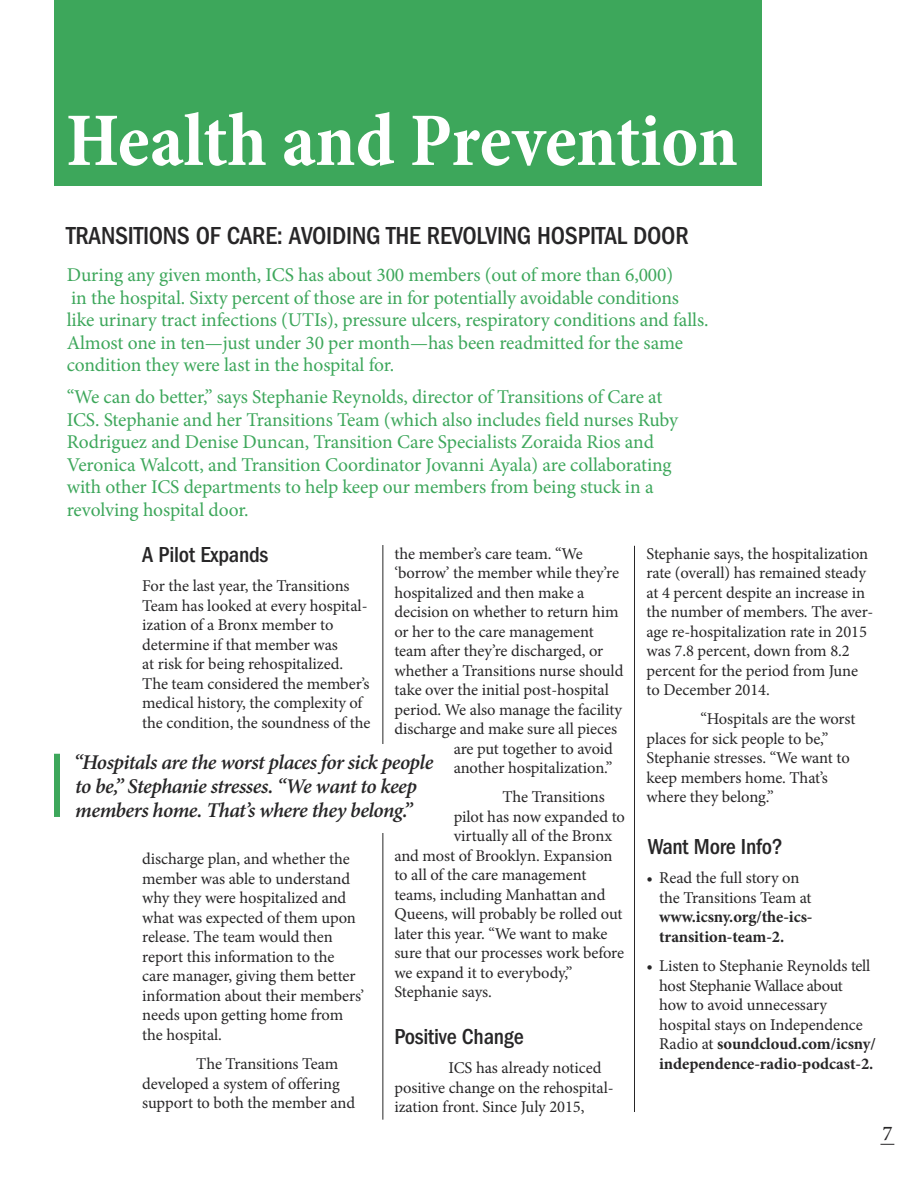
<style>
.page{position:relative;width:918px;height:1188px;background:#fff}
.page>*{position:absolute;margin:0;border:0;box-sizing:border-box;transform-origin:0 0}
.t1{font:700 condensed 76.5px "Minion Pro";letter-spacing:-.005em;color:#fff}
.t2{font:500 condensed 25.5px "ITC Franklin Gothic Std";letter-spacing:-.01em;color:#272627}
.t3{font:500 condensed 22.5px "ITC Franklin Gothic Std";letter-spacing:-.01em;color:#272627}
.t4{font:italic 600 21px/24px "Minion Pro";letter-spacing:-.025em;color:#272627}
.t5{font:500 21px "Minion Pro";color:#272627}
.t6{font:19.5px/22.5px "Minion Pro";letter-spacing:-.005em;color:#3da75b}
.t7{font:16.5px/19.5px "Minion Pro";letter-spacing:-.01em;color:#272627}
.t8{font:700 16.5px/19.5px "Minion Pro";letter-spacing:-.005em;color:#272627}
.s1{font-weight:700}
</style>
<div class="page">
<div style="left:54px;top:0;width:708px;height:186px;background:#3da75b"></div>
<hr style="left:382px;top:545px;width:1px;height:575px;background:#272627">
<svg style="left:880px;top:1144px;width:14px;height:1px"></svg>
<div style="left:54px;top:754px;width:6px;height:63px;background:#3da75b"></div>
<div style="left:62px;top:745px;width:386px;height:88px;background:#fff"></div>
<hr style="left:634px;top:546px;width:1px;height:566px;background:#272627">
<h1 class="t1" style="left:66px;top:112px;width:673px">Health and Prevention</h1>
<h2 class="t2" style="left:66px;top:227px;width:624px">TRANSITIONS OF CARE: AVOIDING THE REVOLVING HOSPITAL DOOR</h2>
<p class="t6" style="left:67px;top:265px;width:643px">During any given month, ICS has about 300 members (out of more than 6,000)<br>in the hospital. Sixty percent of those are in for potentially avoidable conditions<br>like urinary tract infections (UTIs), pressure ulcers, respiratory conditions and falls.<br>Almost one in ten—just under 30 per month—has been readmitted for the same condition they were last in the hospital for.</p>
<p class="t6" style="left:67px;top:388px;width:613px">“We can do better,” says Stephanie Reynolds, director of Transitions of Care at ICS. Stephanie and her Transitions Team (which also includes field nurses Ruby Rodriguez and Denise Duncan, Transition Care Specialists Zoraida Rios and Veronica Walcott, and Transition Coordinator Jovanni Ayala) are collaborating with other ICS departments to help keep our members from being stuck in a revolving hospital door.</p>
<p class="t7" style="left:394px;top:545px;width:190px">the member’s care team. “We</p>
<p class="t7" style="left:394px;top:565px;width:226px">‘borrow’ the member while they’re</p>
<p class="t7" style="left:394px;top:584px;width:192px">hospitalized and then make a</p>
<p class="t7" style="left:394px;top:604px;width:226px">decision on whether to return him</p>
<p class="t7" style="left:394px;top:623px;width:201px">or her to the care management</p>
<p class="t7" style="left:394px;top:643px;width:210px">team after they’re discharged, or</p>
<p class="t7" style="left:394px;top:662px;width:230px">whether a Transitions nurse should</p>
<p class="t7" style="left:394px;top:682px;width:216px">take over the initial post-hospital</p>
<p class="t7" style="left:394px;top:701px;width:229px">period. We also manage the facility</p>
<p class="t7" style="left:394px;top:721px;width:224px">discharge and make sure all pieces</p>
<p class="t7" style="left:454px;top:740px;width:161px">are put together to avoid</p>
<p class="t7" style="left:454px;top:760px;width:160px">another hospitalization.”</p>
<p class="t7" style="left:502px;top:789px;width:104px">The Transitions</p>
<p class="t7" style="left:454px;top:808px;width:173px">pilot has now expanded to</p>
<p class="t7" style="left:454px;top:828px;width:160px">virtually all of the Bronx</p>
<p class="t7" style="left:394px;top:847px;width:220px">and most of Brooklyn. Expansion</p>
<p class="t7" style="left:394px;top:867px;width:194px">to all of the care management</p>
<p class="t7" style="left:394px;top:886px;width:213px">teams, including Manhattan and</p>
<p class="t7" style="left:394px;top:906px;width:230px">Queens, will probably be rolled out</p>
<p class="t7" style="left:394px;top:925px;width:215px">later this year. “We want to make</p>
<p class="t7" style="left:394px;top:945px;width:231px">sure that our processes work before</p>
<p class="t7" style="left:394px;top:964px;width:180px">we expand it to everybody,”</p>
<p class="t7" style="left:394px;top:984px;width:99px">Stephanie says.</p>
<h3 class="t3" style="left:394px;top:1029px;width:131px">Positive Change</h3>
<p class="t7" style="left:394px;top:1060px;width:221px;text-indent:54px">ICS has already noticed positive change on the rehospital&shy;ization front. Since July 2015,</p>
<h3 class="t3" style="left:142px;top:547px;width:128px">A Pilot Expands</h3>
<p class="t7" style="left:142px;top:578px;width:230px">For the last year, the Transitions<br>Team has looked at every hospital&shy;ization of a Bronx member to determine if that member was<br>at risk for being rehospitalized.<br>The team considered the member’s medical history, the complexity of the condition, the soundness of the</p>
<p class="t4" style="left:74px;top:752px;width:361px">“Hospitals are the worst places for sick people to be,” Stephanie stresses. “We want to keep members home. That’s where they belong.”</p>
<p class="t7" style="left:142px;top:851px;width:223px">discharge plan, and whether the member was able to understand why they were hospitalized and what was expected of them upon release. The team would then report this information to the care manager, giving them better information about their members’ needs upon getting home from the hospital.</p>
<p class="t7" style="left:142px;top:1056px;width:214px;text-indent:54px">The Transitions Team developed a system of offering support to both the member and</p>
<p class="t7" style="left:647px;top:545px;width:228px">Stephanie says, the hospitalization rate (overall) has remained steady at 4 percent despite an increase in the number of members. The aver&shy;age re-hospitalization rate in 2015 was 7.8 percent, down from 8.2 percent for the period from June to December 2014.</p>
<p class="t7" style="left:647px;top:711px;width:210px;text-indent:54px">“Hospitals are the worst places for sick people to be,”<br>Stephanie stresses. “We want to keep members home. That’s where they belong.”</p>
<h3 class="t3" style="left:648px;top:839px;width:137px">Want More Info?</h3>
<p class="t7" style="left:659px;top:870px;width:154px;text-indent:-13px">• Read the full story on the Transitions Team at</p>
<p class="t8" style="left:659px;top:909px;width:155px">www.icsny.org/the-ics&shy;transition-team-2.</p>
<p class="t7" style="left:659px;top:958px;width:218px;text-indent:-13px">• Listen to Stephanie Reynolds tell host Stephanie Wallace about<br>how to avoid unnecessary hospital stays on Independence<br>Radio at <span class="s1">soundcloud.com/icsny/ independence-radio-podcast-2.</span></p>
<p class="t5" style="left:882px;top:1125px;width:12px">7</p>
</div>
